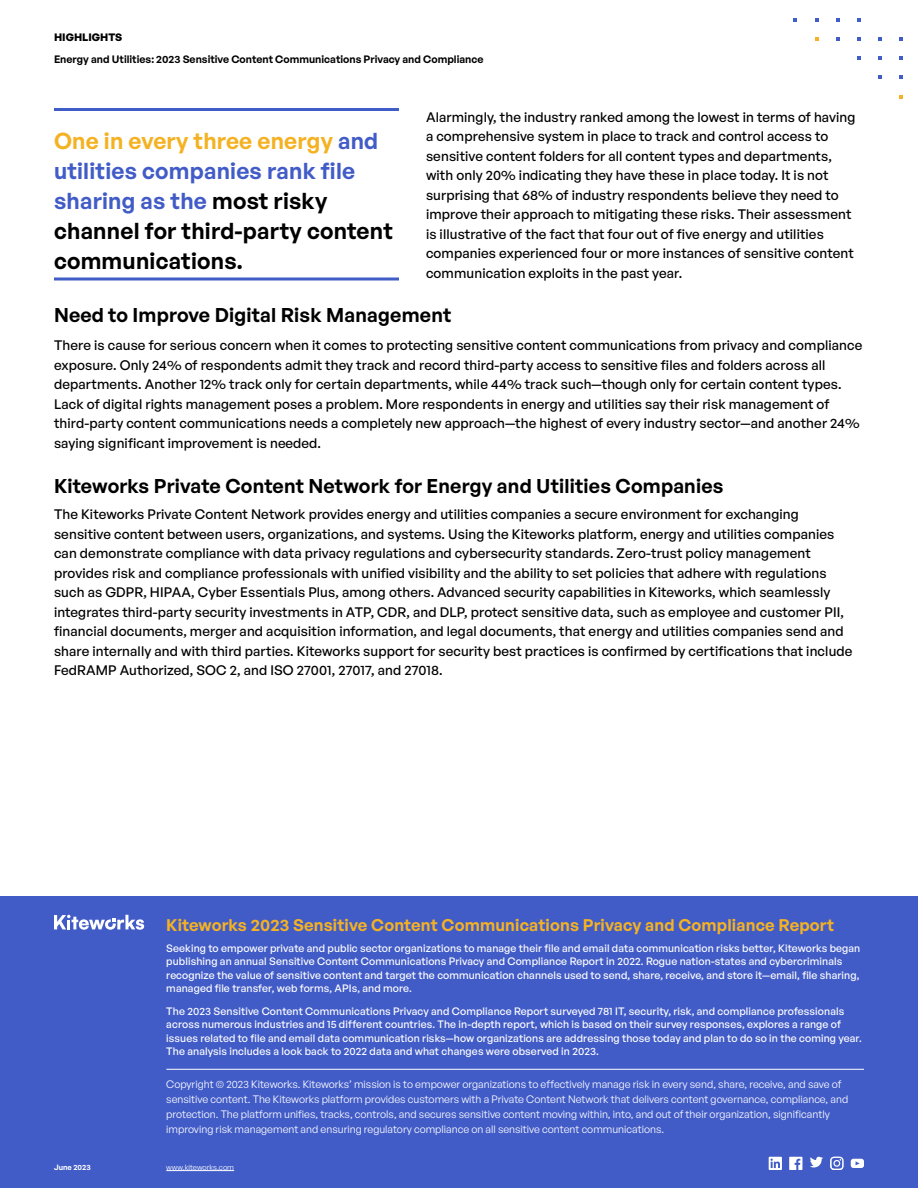
<style>
.page{position:relative;width:918px;height:1188px;background:#fff}
.page>*{position:absolute;margin:0;border:0;box-sizing:border-box;transform-origin:0 0}
.t1{font:600 22.5px/30px "General Sans";letter-spacing:.01em;color:#000}
.t2{font:600 19.5px "General Sans";letter-spacing:.01em;color:#000}
.t3{font:600 16.5px "General Sans";letter-spacing:.01em;color:#f4b223}
.t4{font:500 13.5px/19.5px "General Sans";letter-spacing:.01em;color:#000}
.t5{font:500 10.5px/13.5px "General Sans";letter-spacing:.01em;color:#fff}
.t6{font:10.5px/15px "General Sans";color:#fff}
.t7{font:600 10.5px "General Sans";color:#000}
.t8{font:700 10.5px "General Sans";color:#000}
.t9{font:7.5px "General Sans";color:#fff}
.t10{font:600 7.5px "General Sans";color:#fff}
.s1{color:#f4b223}
.s2{color:#425cc7}
</style>
<div class="page">
<svg style="left:878px;top:76px;width:4px;height:3px"></svg>
<svg style="left:900px;top:56px;width:3px;height:4px"></svg>
<svg style="left:857px;top:56px;width:4px;height:4px"></svg>
<svg style="left:878px;top:56px;width:4px;height:4px"></svg>
<svg style="left:836px;top:37px;width:4px;height:4px"></svg>
<svg style="left:815px;top:37px;width:3px;height:4px"></svg>
<svg style="left:900px;top:37px;width:3px;height:4px"></svg>
<svg style="left:857px;top:37px;width:4px;height:4px"></svg>
<svg style="left:878px;top:37px;width:4px;height:4px"></svg>
<svg style="left:836px;top:18px;width:4px;height:3px"></svg>
<svg style="left:857px;top:18px;width:4px;height:3px"></svg>
<div style="left:0;top:896px;width:918px;height:292px;background:#425cc7"></div>
<hr style="left:166px;top:1170px;width:68px;height:1px;background:#fff">
<svg style="left:54px;top:915px;width:90px;height:15px"></svg>
<hr style="left:166px;top:1069px;width:698px;height:1px;background:#fff">
<svg style="left:769px;top:1157px;width:13px;height:13px"></svg>
<svg style="left:789px;top:1157px;width:13px;height:13px"></svg>
<svg style="left:810px;top:1157px;width:13px;height:10px"></svg>
<svg style="left:830px;top:1157px;width:13px;height:13px"></svg>
<svg style="left:851px;top:1159px;width:13px;height:9px"></svg>
<hr style="left:54px;top:278px;width:345px;height:2px;background:#3f5cc7">
<hr style="left:54px;top:108px;width:345px;height:3px;background:#3f5cc7">
<p class="t8" style="left:54px;top:31px;width:70px">HIGHLIGHTS</p>
<p class="t7" style="left:54px;top:52px;width:431px">Energy and Utilities: 2023 Sensitive Content Communications Privacy and Compliance</p>
<p class="t4" style="left:426px;top:107px;width:431px">Alarmingly, the industry ranked among the lowest in terms of having a comprehensive system in place to track and control access to sensitive content folders for all content types and departments, with only 20% indicating they have these in place today. It is not surprising that 68% of industry respondents believe they need to improve their approach to mitigating these risks. Their assessment is illustrative of the fact that four out of five energy and utilities companies experienced four or more instances of sensitive content communication exploits in the past year.</p>
<h2 class="t2" style="left:54px;top:302px;width:399px">Need to Improve Digital Risk Management</h2>
<p class="t4" style="left:54px;top:335px;width:810px">There is cause for serious concern when it comes to protecting sensitive content communications from privacy and compliance exposure. Only 24% of respondents admit they track and record third-party access to sensitive files and folders across all departments. Another 12% track only for certain departments, while 44% track such—though only for certain content types.<br>Lack of digital rights management poses a problem. More respondents in energy and utilities say their risk management of third-party content communications needs a completely new approach—the highest of every industry sector—and another 24% saying significant improvement is needed.</p>
<h2 class="t2" style="left:54px;top:473px;width:671px">Kiteworks Private Content Network for Energy and Utilities Companies</h2>
<p class="t4" style="left:54px;top:504px;width:800px">The Kiteworks Private Content Network provides energy and utilities companies a secure environment for exchanging sensitive content between users, organizations, and systems. Using the Kiteworks platform, energy and utilities companies can demonstrate compliance with data privacy regulations and cybersecurity standards. Zero-trust policy management provides risk and compliance professionals with unified visibility and the ability to set policies that adhere with regulations such as GDPR, HIPAA, Cyber Essentials Plus, among others. Advanced security capabilities in Kiteworks, which seamlessly integrates third-party security investments in ATP, CDR, and DLP, protect sensitive data, such as employee and customer PII, financial documents, merger and acquisition information, and legal documents, that energy and utilities companies send and share internally and with third parties. Kiteworks support for security best practices is confirmed by certifications that include FedRAMP Authorized, SOC 2, and ISO 27001, 27017, and 27018.</p>
<h1 class="t1" style="left:54px;top:125px;width:340px"><span class="s1">One in every three energy</span> <span class="s2">and utilities companies rank file sharing as the</span> most risky channel for third-party content communications.</h1>
<p class="t3" style="left:166px;top:915px;width:669px">Kiteworks 2023 Sensitive Content Communications Privacy and Compliance Report</p>
<p class="t5" style="left:166px;top:941px;width:696px">Seeking to empower private and public sector organizations to manage their file and email data communication risks better, Kiteworks began publishing an annual Sensitive Content Communications Privacy and Compliance Report in 2022. Rogue nation-states and cybercriminals recognize the value of sensitive content and target the communication channels used to send, share, receive, and store it—email, file sharing, managed file transfer, web forms, APIs, and more.</p>
<p class="t5" style="left:166px;top:1004px;width:697px">The 2023 Sensitive Content Communications Privacy and Compliance Report surveyed 781 IT, security, risk, and compliance professionals across numerous industries and 15 different countries. The in-depth report, which is based on their survey responses, explores a range of issues related to file and email data communication risks—how organizations are addressing those today and plan to do so in the coming year.<br>The analysis includes a look back to 2022 data and what changes were observed in 2023.</p>
<p class="t6" style="left:166px;top:1077px;width:684px">Copyright © 2023 Kiteworks. Kiteworks’ mission is to empower organizations to effectively manage risk in every send, share, receive, and save of sensitive content. The Kiteworks platform provides customers with a Private Content Network that delivers content governance, compliance, and protection. The platform unifies, tracks, controls, and secures sensitive content moving within, into, and out of their organization, significantly improving risk management and ensuring regulatory compliance on all sensitive content communications.</p>
<p class="t10" style="left:54px;top:1162px;width:38px">June 2023</p>
<p class="t9" style="left:166px;top:1163px;width:69px">www.kiteworks.com</p>
</div>
